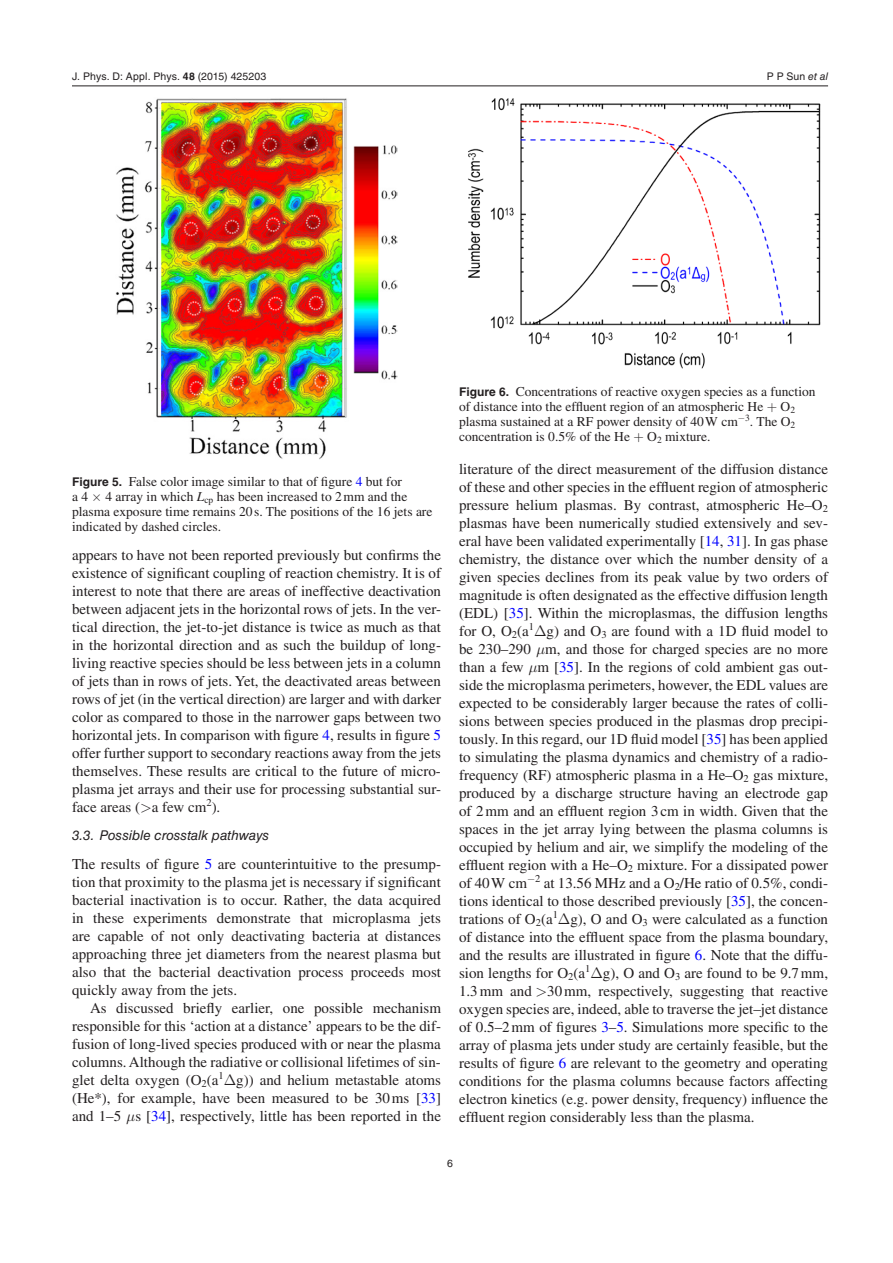
<style>
.page{position:relative;width:893px;height:1263px;background:#fff}
.page>*{position:absolute;margin:0;border:0;box-sizing:border-box;transform-origin:0 0}
.t1{font:15px/18px "Times LT Std";color:#231f20;text-align:justify}
.t2{font:13.5px/15px "Times LT Std";color:#231f20}
.t3{font:italic 13.5px "Helvetica LT Std";color:#231f20}
.t4{font:10.5px "Helvetica LT Std";letter-spacing:.01em;color:#231f20}
.s1{font-family:"Helvetica";font-weight:700}
.s2{font-family:"Helvetica"}
.s3{font-style:italic}
.s4{font-family:"Helvetica LT Std";font-weight:700;font-size:12px}
.s5{color:#00f}
.s6{font-family:"STIX General"}
</style>
<div class="page">
<hr style="left:72px;top:86px;width:756px;height:1px;background:#231f20">
<img style="left:115px;top:98px;width:283px;height:361px">
<img style="left:468px;top:98px;width:352px;height:271px">
<p class="t4" style="left:72px;top:70px;width:196px">J. Phys. D: Appl. Phys. <span class="s1">48</span> (<span class="s2">2015</span>) 425203</p>
<p class="t4" style="left:767px;top:70px;width:63px">P P Sun <span class="s3">et al</span></p>
<p class="t2" style="left:72px;top:474px;width:332px"><span class="s4">Figure 5.</span> False color image similar to that of figure <span class="s5">4</span> but for a 4</p>
<p class="t2" style="left:72px;top:489px;width:362px;text-indent:33px">4 array in which <span class="s3">L</span><sub>cp</sub> has been increased to 2mm and the plasma exposure time remains 20s. The positions of the 16 jets are indicated by dashed circles.</p>
<p class="t1" style="left:72px;top:545px;width:371px">appears to have not been reported previously but confirms the existence of significant coupling of reaction chemistry. It is of interest to note that there are areas of ineffective deactivation between adjacent jets in the horizontal rows of jets. In the ver&shy;tical direction, the jet-to-jet distance is twice as much as that in the horizontal direction and as such the buildup of long&shy;living reactive species should be less between jets in a column of jets than in rows of jets. Yet, the deactivated areas between rows of jet (in the vertical direction) are larger and with darker color as compared to those in the narrower gaps between two horizontal jets. In comparison with figure <span class="s5">4</span>, results in figure <span class="s5">5 </span>offer further support to secondary reactions away from the jets themselves. These results are critical to the future of micro&shy;plasma jet arrays and their use for processing substantial sur&shy;face areas ( a few cm<sup>2</sup>).</p>
<p class="t3" style="left:72px;top:827px;width:199px">3.3. Possible crosstalk pathways</p>
<p class="t1" style="left:72px;top:854px;width:371px">The results of figure <span class="s5">5</span> are counterintuitive to the presump&shy;tion that proximity to the plasma jet is necessary if significant bacterial inactivation is to occur. Rather, the data acquired in these experiments demonstrate that microplasma jets are capable of not only deactivating bacteria at distances approaching three jet diameters from the nearest plasma but also that the bacterial deactivation process proceeds most quickly away from the jets.</p>
<p class="t1" style="left:72px;top:998px;width:371px;text-indent:18px">As discussed briefly earlier, one possible mechanism responsible for this <span class="s6">‘</span>action at a distance<span class="s6">’</span> appears to be the dif&shy;fusion of long-lived species produced with or near the plasma columns. Although the radiative or collisional lifetimes of sin&shy;glet delta oxygen (O<sub>2</sub>(a<sup>1</sup> g)) and helium metastable atoms (He<span class="s6">*</span>), for example, have been measured to be 30ms [<span class="s5">33</span>] and 1<span class="s6">–</span>5 s [<span class="s5">34</span>], respectively, little has been reported in the</p>
<p class="t2" style="left:459px;top:384px;width:358px"><span class="s4">Figure 6.</span> Concentrations of reactive oxygen species as a function of distance into the effluent region of an atmospheric He</p>
<p class="t2" style="left:459px;top:399px;width:338px;text-align:justify;text-indent:322px">O<sub>2 </sub>plasma sustained at a RF power density of 40W cm−<sup>3</sup>. The O<sub>2 </sub>concentration is 0.5% of the He</p>
<p class="t2" style="left:647px;top:429px;width:65px">O<sub>2</sub> mixture.</p>
<p class="t1" style="left:459px;top:460px;width:371px">literature of the direct measurement of the diffusion distance of these and other species in the effluent region of atmospheric pressure helium plasmas. By contrast, atmospheric He<span class="s6">–</span>O<sub>2 </sub>plasmas have been numerically studied extensively and sev&shy;eral have been validated experimentally [<span class="s5">14</span>, <span class="s5">31</span>]. In gas phase chemistry, the distance over which the number density of a given species declines from its peak value by two orders of magnitude is often designated as the effective diffusion length (EDL) [<span class="s5">35</span>]. Within the microplasmas, the diffusion lengths for O, O<sub>2</sub>(a<sup>1</sup> g) and O<sub>3</sub> are found with a 1D fluid model to be 230<span class="s6">–</span>290 m, and those for charged species are no more than a few m [<span class="s5">35</span>]. In the regions of cold ambient gas out&shy;side the microplasma perimeters, however, the EDL values are expected to be considerably larger because the rates of colli&shy;sions between species produced in the plasmas drop precipi&shy;tously. In this regard, our 1D fluid model [<span class="s5">35</span>] has been applied to simulating the plasma dynamics and chemistry of a radio&shy;frequency (RF) atmospheric plasma in a He<span class="s6">–</span>O<sub>2</sub> gas mixture, produced by a discharge structure having an electrode gap of 2mm and an effluent region 3 cm in width. Given that the spaces in the jet array lying between the plasma columns is occupied by helium and air, we simplify the modeling of the effluent region with a He<span class="s6">–</span>O<sub>2</sub> mixture. For a dissipated power of 40W cm−<sup>2</sup> at 13.56 MHz and a O<sub>2</sub>/He ratio of 0.5%, condi&shy;tions identical to those described previously [<span class="s5">35</span>], the concen&shy;trations of O<sub>2</sub>(a<sup>1</sup> g), O and O<sub>3</sub> were calculated as a function of distance into the effluent space from the plasma boundary, and the results are illustrated in figure <span class="s5">6</span>. Note that the diffu&shy;sion lengths for O<sub>2</sub>(a<sup>1</sup> g), O and O<sub>3</sub> are found to be 9.7mm, 1.3mm and 30mm, respectively, suggesting that reactive oxygen species are, indeed, able to traverse the jet–jet distance of 0.5<span class="s6">–</span>2mm of figures <span class="s5">3</span><span class="s6">–</span><span class="s5">5</span>. Simulations more specific to the array of plasma jets under study are certainly feasible, but the results of figure <span class="s5">6</span> are relevant to the geometry and operating conditions for the plasma columns because factors affecting electron kinetics (e.g. power density, frequency) influence the effluent region considerably less than the plasma.</p>
<p class="t4" style="left:447px;top:1157px;width:7px">6</p>
</div>
